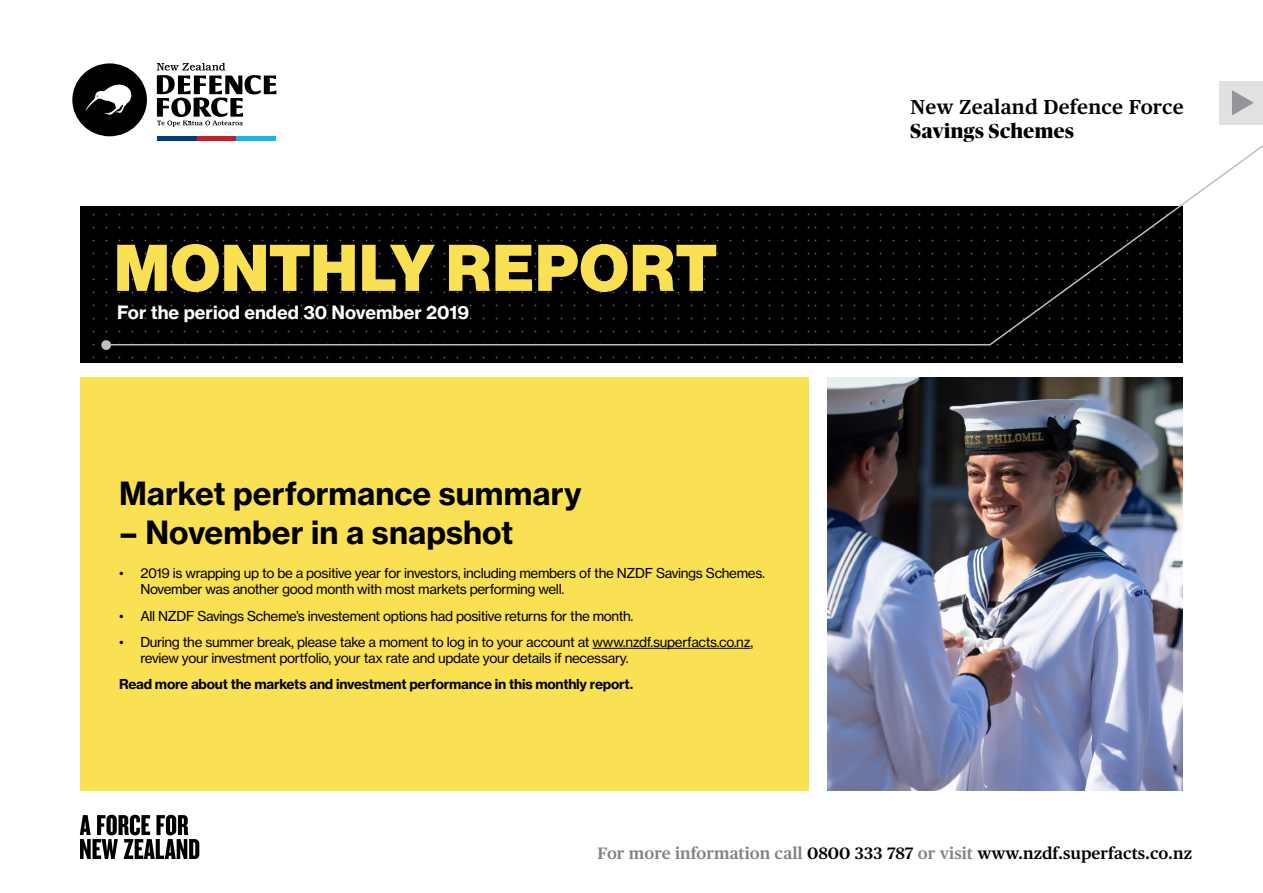
<style>
.page{position:relative;width:1263px;height:893px;background:#fff}
.page>*{position:absolute;margin:0;border:0;box-sizing:border-box;transform-origin:0 0}
.t1{font:900 64.5px "Haas Grot Disp 95";letter-spacing:.025em;color:#fae053}
.t2{font:700 31.5px "Haas Grot Text 75";color:#000}
.t3{font:600 20.25px "Publico Text";letter-spacing:.01em;color:#000}
.t4{font:800 20.25px "Publico Banner";letter-spacing:.025em;color:#000}
.t5{font:700 18px "Haas Grot Text 75";color:#fff}
.t6{font:600 16.5px "Publico Text";color:#000}
.t7{font:13.5px/16.5px "Haas Grot Text 55 Roman";letter-spacing:-.025em;color:#000}
.t8{font:700 13.5px "Haas Grot Text 75";letter-spacing:-.02em;color:#000}
.s1{color:#808285}
</style>
<div class="page">
<div style="left:81px;top:377px;width:728px;height:414px;background:#fae053"></div>
<hr style="left:592px;top:648px;width:158px;height:1px;background:#000">
<img style="left:827px;top:377px;width:355px;height:414px">
<div style="left:72px;top:63px;width:75px;height:73px;background:#000;border-radius:50%"></div>
<svg style="left:85px;top:91px;width:15px;height:20px"></svg>
<svg style="left:80px;top:815px;width:119px;height:44px"></svg>
<div style="left:82px;top:206px;width:727px;height:156px;background:#000"></div>
<div style="left:809px;top:206px;width:373px;height:156px;background:#000"></div>
<svg style="left:100px;top:62px;width:1163px;height:284px"></svg>
<div style="left:101px;top:340px;width:10px;height:10px;background:#bcbec0;border-radius:50%"></div>
<h1 class="t1" style="left:114px;top:230px;width:604px">MONTHLY REPORT</h1>
<h3 class="t5" style="left:117px;top:301px;width:354px">For the period ended 30 November 2019</h3>
<h2 class="t2" style="left:119px;top:473px;width:464px">Market performance summary</h2>
<h2 class="t2" style="left:119px;top:513px;width:396px">– November in a snapshot</h2>
<p class="t7" style="left:140px;top:565px;width:626px;text-indent:-21px">• 2019 is wrapping up to be a positive year for investors, including members of the NZDF Savings Schemes.<br>November was another good month with most markets performing well.</p>
<p class="t7" style="left:119px;top:607px;width:516px">• All NZDF Savings Scheme’s investement options had positive returns for the month.</p>
<p class="t7" style="left:140px;top:634px;width:614px;text-indent:-21px">• During the summer break, please take a moment to log in to your account at www.nzdf.superfacts.co.nz, review your investment portfolio, your tax rate and update your details if necessary.</p>
<p class="t8" style="left:119px;top:676px;width:515px">Read more about the markets and investment performance in this monthly report.</p>
<h3 class="t3" style="left:911px;top:95px;width:275px">New Zealand Defence Force</h3>
<h3 class="t4" style="left:911px;top:116px;width:165px">Savings Schemes</h3>
<p class="t6" style="left:597px;top:844px;width:596px"><span class="s1">For more information call</span> 0800 333 787 <span class="s1">or visit</span> www.nzdf.superfacts.co.nz</p>
</div>
